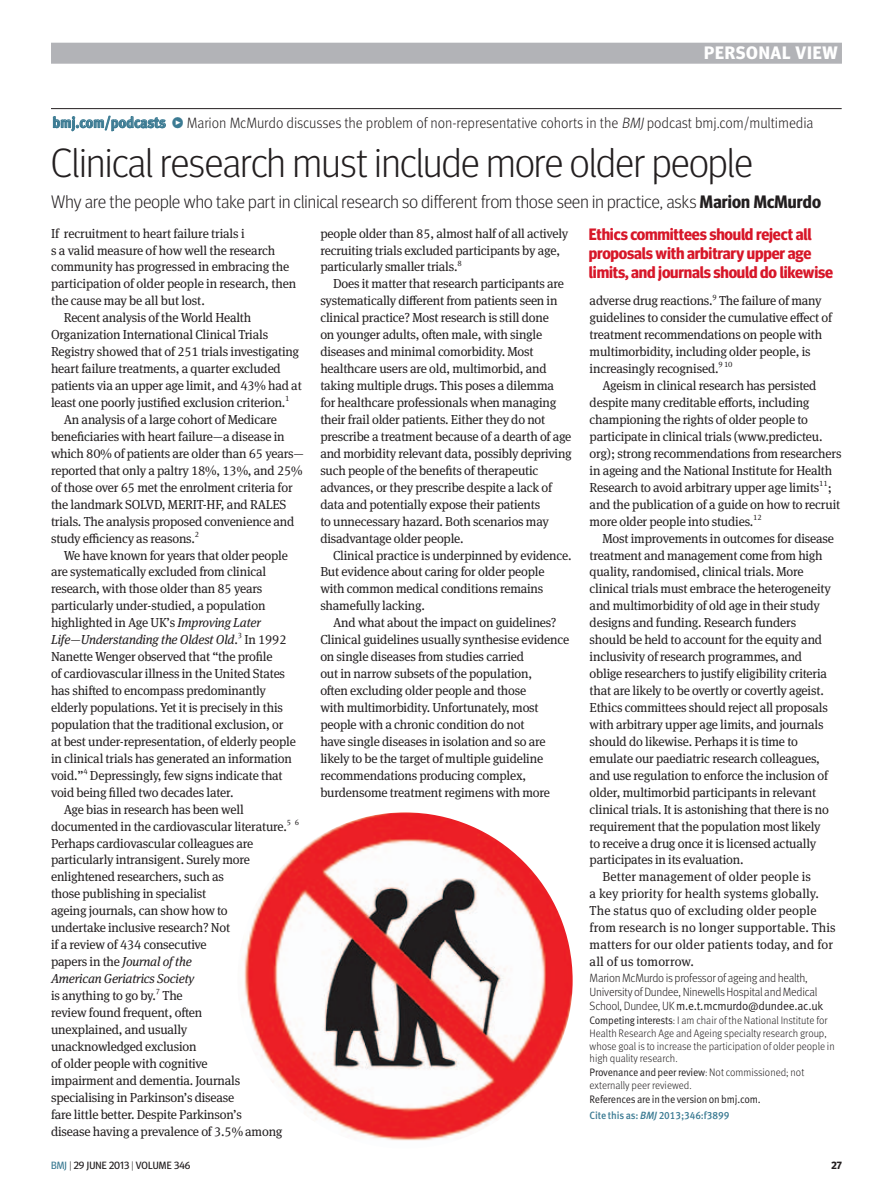
<style>
.page{position:relative;width:893px;height:1191px;background:#fff}
.page>*{position:absolute;margin:0;border:0;box-sizing:border-box;transform-origin:0 0}
.comment_head_27{font:300 40.5px "Meta Headline OT";color:#231f20}
.intro_12{font:300 18px "Meta Headline OT";letter-spacing:.01em;color:#231f20}
.Section-Strap_grey_R{font:700 18px "Meta Headline OT";letter-spacing:.04em;color:#fff}
.quote{font:700 16.5px/18.8px "Meta Headline OT";letter-spacing:-.01em;color:#d71729}
._10pt_Link_bold_star{font:300 15px "Meta Pro";letter-spacing:-.005em;color:#231f20;scale:.95 1}
.body_left_indent{font:13.05px/17px "Meta Serif Pro";letter-spacing:-.015em;color:#231f20}
.body_left_indent-2{font:13.05px/17px "Meta Serif Pro";letter-spacing:.01em;color:#231f20}
.body_left{font:13.05px/17px "Meta Serif Pro";letter-spacing:-.01em;color:#231f20}
.comment_author_detai{font:300 12px/14.2px "Meta Pro";letter-spacing:-.02em;color:#231f20;scale:.95 1}
.acknol_sup_cor_to__r{font:300 10.8px/12.8px "Meta Pro";color:#231f20;scale:.95 1}
.acknol_sup_cor_to__r-2{font:10.8px "Meta Pro Normal";letter-spacing:-.02em;color:#231f20;scale:.93 1}
.citation{font:500 10.5px "Meta Pro";letter-spacing:-.01em;color:#3c7b93;scale:.95 1}
.t1{font:10.5px "Meta Headline OT";letter-spacing:.01em;color:#231f20}
.t2{font:700 10.5px "Meta Headline OT";color:#231f20}
.body_left_indent-3{font:7.8px "Meta Serif Pro";color:#231f20}
.s1{font-weight:700;color:#3c7b93}
.s2{color:#3c7b93}
.s3{font-style:italic}
.s4{font-weight:700}
.s5{font-family:"Meta Pro Normal";font-weight:400}
.s6{font-weight:300}
</style>
<div class="page">
<div style="left:51px;top:43px;width:791px;height:21px;background:#b2b3b7"></div>
<hr style="left:51px;top:108px;width:791px;height:1px;background:#231f20">
<svg style="left:53px;top:116px;width:113px;height:15px"></svg>
<img style="left:237px;top:812px;width:336px;height:336px;border-radius:168px">
<p class="Section-Strap_grey_R" style="left:704px;top:42px;width:135px">PERSONAL VIEW</p>
<p class="_10pt_Link_bold_star" style="left:52px;top:112px;width:803px"><span class="s1">bmj.com/podcasts</span> <span class="s2">•</span> Marion McMurdo discusses the problem of non-representative cohorts in the <span class="s3">BMJ</span>podcast bmj.com/multimedia</p>
<p class="comment_head_27" style="left:51px;top:138px;width:703px">Clinical research must include more older people</p>
<p class="intro_12" style="left:51px;top:191px;width:772px">Why are the people who take part in clinical research so different from those seen in practice, asks <span class="s4">Marion McMurdo</span></p>
<p class="body_left" style="left:51px;top:224px;width:247px">If recruitment to heart failure trials i<br>s a valid measure of how well the research community has progressed in embracing the participation of older people in research, then the cause may be all but lost.</p>
<p class="body_left_indent" style="left:51px;top:309px;width:252px;text-indent:13px">Recent analysis of the World Health Organization International Clinical Trials Registry showed that of 251 trials investigating heart failure treatments, a quarter excluded patients via an upper age limit, and 43% had at least one poorly justified exclusion criterion.</p>
<p class="body_left_indent" style="left:320px;top:224px;width:249px">people older than 85, almost half of all actively recruiting trials excluded participants by age, particularly smaller trials.</p>
<p class="quote" style="left:589px;top:225px;width:246px">Ethics committees should reject all proposals with arbitrary upper age limits, and journals should do likewise</p>
<p class="body_left_indent-3" style="left:457px;top:257px;width:6px">8</p>
<p class="body_left_indent" style="left:320px;top:275px;width:253px;text-indent:13px">Does it matter that research participants are systematically different from patients seen in clinical practice? Most research is still done<br>on younger adults, often male, with single diseases and minimal comorbidity. Most healthcare users are old, multimorbid, and taking multiple drugs. This poses a dilemma for healthcare professionals when managing their frail older patients. Either they do not prescribe a treatment because of a dearth of age and morbidity relevant data, possibly depriving such people of the benefits of therapeutic advances, or they prescribe despite a lack of data and potentially expose their patients<br>to unnecessary hazard. Both scenarios may disadvantage older people.</p>
<p class="body_left_indent" style="left:320px;top:546px;width:253px;text-indent:13px">Clinical practice is underpinned by evidence.<br>But evidence about caring for older people with common medical conditions remains shamefully lacking.</p>
<p class="body_left_indent" style="left:320px;top:613px;width:250px;text-indent:13px">And what about the impact on guidelines?<br>Clinical guidelines usually synthesise evidence on single diseases from studies carried<br>out in narrow subsets of the population,<br>often excluding older people and those<br>with multimorbidity. Unfortunately, most people with a chronic condition do not<br>have single diseases in isolation and so are likely to be the target of multiple guideline recommendations producing complex, burdensome treatment regimens with more</p>
<p class="body_left_indent" style="left:590px;top:292px;width:124px">adverse drug reactions.</p>
<p class="body_left_indent-3" style="left:712px;top:291px;width:6px">9</p>
<p class="body_left_indent" style="left:590px;top:292px;width:244px;text-indent:129px">The failure of many guidelines to consider the cumulative effect of treatment recommendations on people with multimorbidity, including older people, is increasingly recognised.<sup>9</sup> <sup>10</sup></p>
<p class="body_left_indent" style="left:590px;top:376px;width:253px;text-indent:13px">Ageism in clinical research has persisted despite many creditable efforts, including championing the rights of older people to participate in clinical trials (www.predicteu. org); strong recommendations from researchers in ageing and the National Institute for Health Research to avoid arbitrary upper age limits</p>
<p class="body_left_indent-3" style="left:285px;top:393px;width:6px">1</p>
<p class="body_left_indent" style="left:51px;top:410px;width:254px;text-indent:13px">An analysis of a large cohort of Medicare beneficiaries with heart failure—a disease in which 80% of patients are older than 65 years— reported that only a paltry 18%, 13%, and 25% of those over 65 met the enrolment criteria for the landmark SOLVD, MERIT-HF, and RALES trials. The analysis proposed convenience and study efficiency as reasons.</p>
<p class="body_left_indent-3" style="left:819px;top:477px;width:10px">11</p>
<p class="body_left_indent" style="left:590px;top:478px;width:252px;text-indent:238px">; and the publication of a guide on how to recruit more older people into studies.<sup>12</sup></p>
<p class="body_left_indent" style="left:590px;top:529px;width:246px;text-indent:13px">Most improvements in outcomes for disease treatment and management come from high quality, randomised, clinical trials. More clinical trials must embrace the heterogeneity and multimorbidity of old age in their study designs and funding. Research funders should be held to account for the equity and inclusivity of research programmes, and oblige researchers to justify eligibility criteria that are likely to be overtly or covertly ageist.<br>Ethics committees should reject all proposals with arbitrary upper age limits, and journals should do likewise. Perhaps it is time to emulate our paediatric research colleagues, and use regulation to enforce the inclusion of older, multimorbid participants in relevant clinical trials. It is astonishing that there is no requirement that the population most likely to receive a drug once it is licensed actually participates in its evaluation.</p>
<p class="body_left_indent-2" style="left:590px;top:867px;width:248px;text-indent:13px">Better management of older people is<br>a key priority for health systems globally.<br>The status quo of excluding older people from research is no longer supportable. This matters for our older patients today, and for all of us tomorrow.</p>
<p class="comment_author_detai" style="left:590px;top:969px;width:247px">Marion McMurdo is professor of ageing and health,<br>University of Dundee, Ninewells Hospital and Medical<br>School, Dundee, UK <span class="s5">m.e.t.mcmurdo@dundee.ac.uk</span></p>
<p class="acknol_sup_cor_to__r" style="left:590px;top:1013px;width:259px"><span class="s5">Competing interests</span>: I am chair of the National Institute for Health Research Age and Ageing specialty research group, whose goal is to increase the participation of older people in high quality research.</p>
<p class="acknol_sup_cor_to__r" style="left:590px;top:1065px;width:227px"><span class="s5">Provenance and peer review</span>: Not commissioned; not externally peer reviewed.</p>
<p class="acknol_sup_cor_to__r-2" style="left:590px;top:1091px;width:185px">References are in the version on bmj.com.</p>
<p class="citation" style="left:590px;top:1106px;width:149px">Cite this as: <span class="s3">BMJ</span> 2013;346:f3899</p>
<p class="body_left_indent-3" style="left:195px;top:528px;width:6px">2</p>
<p class="body_left_indent" style="left:51px;top:546px;width:246px;text-indent:13px">We have known for years that older people are systematically excluded from clinical research, with those older than 85 years particularly under-studied, a population highlighted in Age UK’s <span class="s3">Improving Later Life—Understanding the Oldest Old</span>.<sup>3</sup> In 1992<br>Nanette Wenger observed that “the profile<br>of cardiovascular illness in the United States has shifted to encompass predominantly elderly populations. Yet it is precisely in this population that the traditional exclusion, or at best under-representation, of elderly people in clinical trials has generated an information void.”</p>
<p class="body_left_indent-3" style="left:83px;top:765px;width:6px">4</p>
<p class="body_left_indent" style="left:51px;top:766px;width:233px;text-indent:39px">Depressingly, few signs indicate that void being filled two decades later.</p>
<p class="body_left_indent" style="left:51px;top:800px;width:237px;text-indent:13px">Age bias in research has been well documented in the cardiovascular literature.</p>
<p class="body_left_indent-3" style="left:287px;top:816px;width:14px">5 6</p>
<p class="body_left_indent" style="left:51px;top:834px;width:233px">Perhaps cardiovascular colleagues are particularly intransigent. Surely more enlightened researchers, such as<br>those publishing in specialist<br>ageing journals, can show how to undertake inclusive research? Not<br>if a review of 434 consecutive<br>papers in the <span class="s3">Journal of the<br>American Geriatrics Society<br></span>is anything to go by.<sup>7</sup> The<br>review found frequent, often<br>unexplained, and usually unacknowledged exclusion<br>of older people with cognitive<br>impairment and dementia. Journals specialising in Parkinson’s disease<br>fare little better. Despite Parkinson’s disease having a prevalence of 3.5% among</p>
<p class="t1" style="left:51px;top:1159px;width:141px"><span class="s2">BMJ</span> <span class="s6">|</span> 29 JUNE 2013 <span class="s6">|</span> VOLUME 346</p>
<p class="t2" style="left:831px;top:1159px;width:12px">27</p>
</div>
